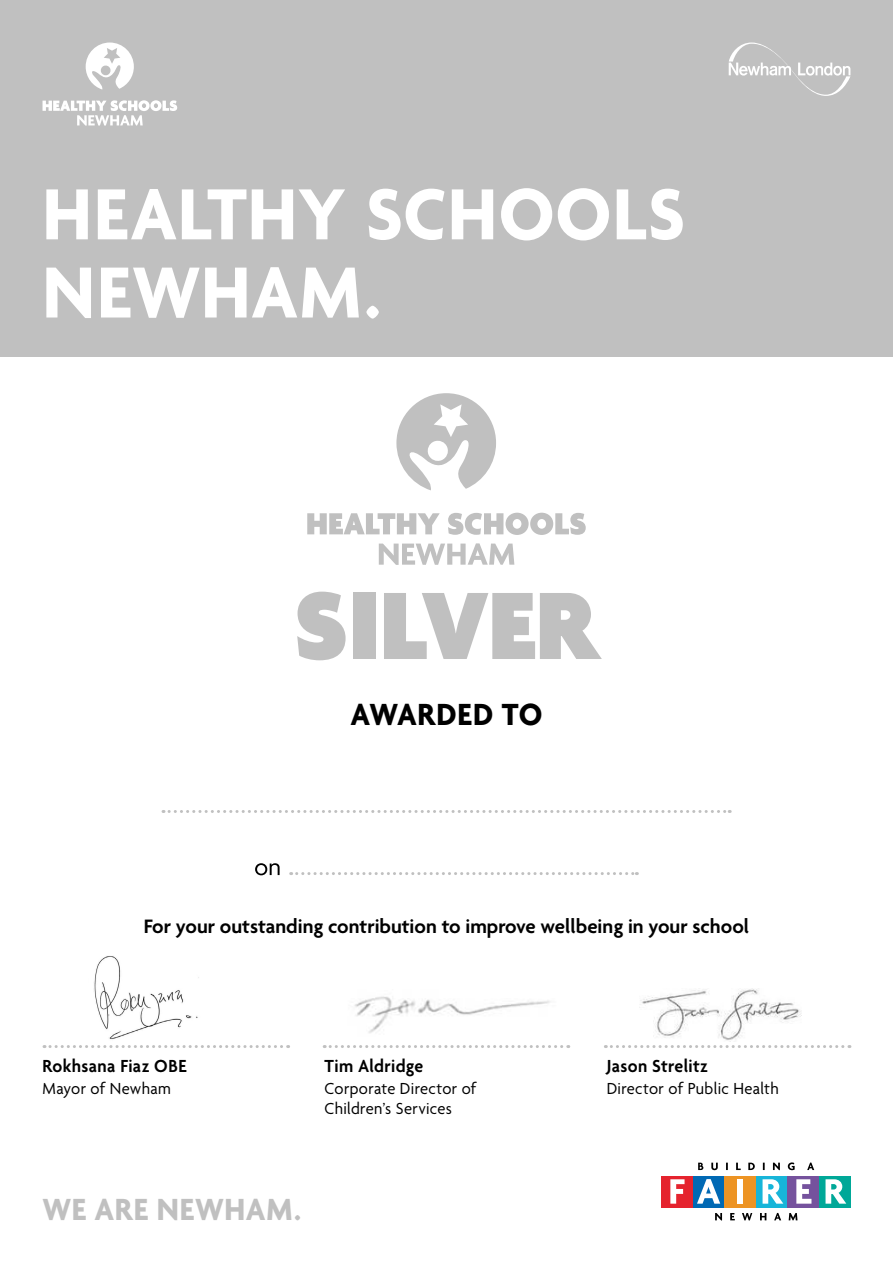
<style>
.page{position:relative;width:893px;height:1263px;background:#fff}
.page>*{position:absolute;margin:0;border:0;box-sizing:border-box;transform-origin:0 0}
.t1{font:900 103.5px "Agenda";color:#c0c0c0}
.t2{font:700 78.3px/78.2px "Agenda";letter-spacing:.015em;color:#fff;scale:.95 1}
.t3{font:700 33px "Agenda";letter-spacing:.02em;color:#c0c0c0;scale:.95 1}
.t4{font:700 33px "Agenda";letter-spacing:.02em;color:#000;scale:.95 1}
.t5{font:600 21px "Agenda";color:#000}
.t6{font:600 18.9px "Agenda";letter-spacing:.02em;color:#000;scale:.95 1}
.t7{font:17.4px/19.5px "Agenda";letter-spacing:.02em;color:#000;scale:.95 1}
</style>
<div class="page">
<img style="left:94px;top:956px;width:105px;height:84px">
<div style="left:0;top:0;width:893px;height:357px;background:#c0c0c0"></div>
<svg style="left:729px;top:43px;width:121px;height:53px"></svg>
<svg style="left:698px;top:1162px;width:116px;height:8px"></svg>
<svg style="left:715px;top:1213px;width:82px;height:7px"></svg>
<div style="left:662px;top:1176px;width:31px;height:31px;background:#e5232e"></div>
<div style="left:693px;top:1176px;width:31px;height:31px;background:#0069b4"></div>
<div style="left:725px;top:1176px;width:31px;height:31px;background:#ed9424"></div>
<div style="left:756px;top:1176px;width:31px;height:31px;background:#17b5d9"></div>
<div style="left:788px;top:1176px;width:31px;height:31px;background:#75529d"></div>
<div style="left:819px;top:1176px;width:31px;height:31px;background:#00a898"></div>
<svg style="left:670px;top:1179px;width:14px;height:25px"></svg>
<svg style="left:697px;top:1179px;width:23px;height:25px"></svg>
<div style="left:737px;top:1179px;width:6px;height:25px;background:#fff"></div>
<svg style="left:762px;top:1179px;width:21px;height:25px"></svg>
<svg style="left:796px;top:1179px;width:15px;height:25px"></svg>
<svg style="left:825px;top:1179px;width:21px;height:25px"></svg>
<svg style="left:86px;top:43px;width:48px;height:47px"></svg>
<svg style="left:43px;top:100px;width:134px;height:26px"></svg>
<svg style="left:396px;top:393px;width:100px;height:97px"></svg>
<svg style="left:307px;top:513px;width:133px;height:21px"></svg>
<svg style="left:448px;top:513px;width:138px;height:22px"></svg>
<svg style="left:379px;top:543px;width:135px;height:22px"></svg>
<svg style="left:44px;top:1045px;width:245px;height:3px"></svg>
<svg style="left:324px;top:1045px;width:245px;height:3px"></svg>
<svg style="left:605px;top:1045px;width:245px;height:3px"></svg>
<svg style="left:163px;top:810px;width:567px;height:3px"></svg>
<svg style="left:291px;top:872px;width:346px;height:3px"></svg>
<svg style="left:255px;top:863px;width:25px;height:12px"></svg>
<img style="left:354px;top:996px;width:196px;height:37px">
<img style="left:639px;top:989px;width:163px;height:53px">
<h2 class="t2" style="left:43px;top:180px;width:678px">HEALTHY SCHOOLS<br>NEWHAM.</h2>
<h1 class="t1" style="left:294px;top:570px;width:307px">SILVER</h1>
<h3 class="t4" style="left:351px;top:697px;width:203px">AWARDED TO</h3>
<p class="t5" style="left:144px;top:915px;width:607px">For your outstanding contribution to improve wellbeing in your school</p>
<p class="t6" style="left:43px;top:1055px;width:153px">Rokhsana Fiaz OBE</p>
<p class="t7" style="left:43px;top:1080px;width:137px">Mayor of Newham</p>
<p class="t6" style="left:325px;top:1055px;width:105px">Tim Aldridge</p>
<p class="t7" style="left:325px;top:1080px;width:161px">Corporate Director of<br>Children’s Services</p>
<h3 class="t3" style="left:43px;top:1192px;width:274px">WE ARE NEWHAM.</h3>
<p class="t6" style="left:607px;top:1055px;width:108px">Jason Strelitz</p>
<p class="t7" style="left:607px;top:1080px;width:183px">Director of Public Health</p>
</div>
